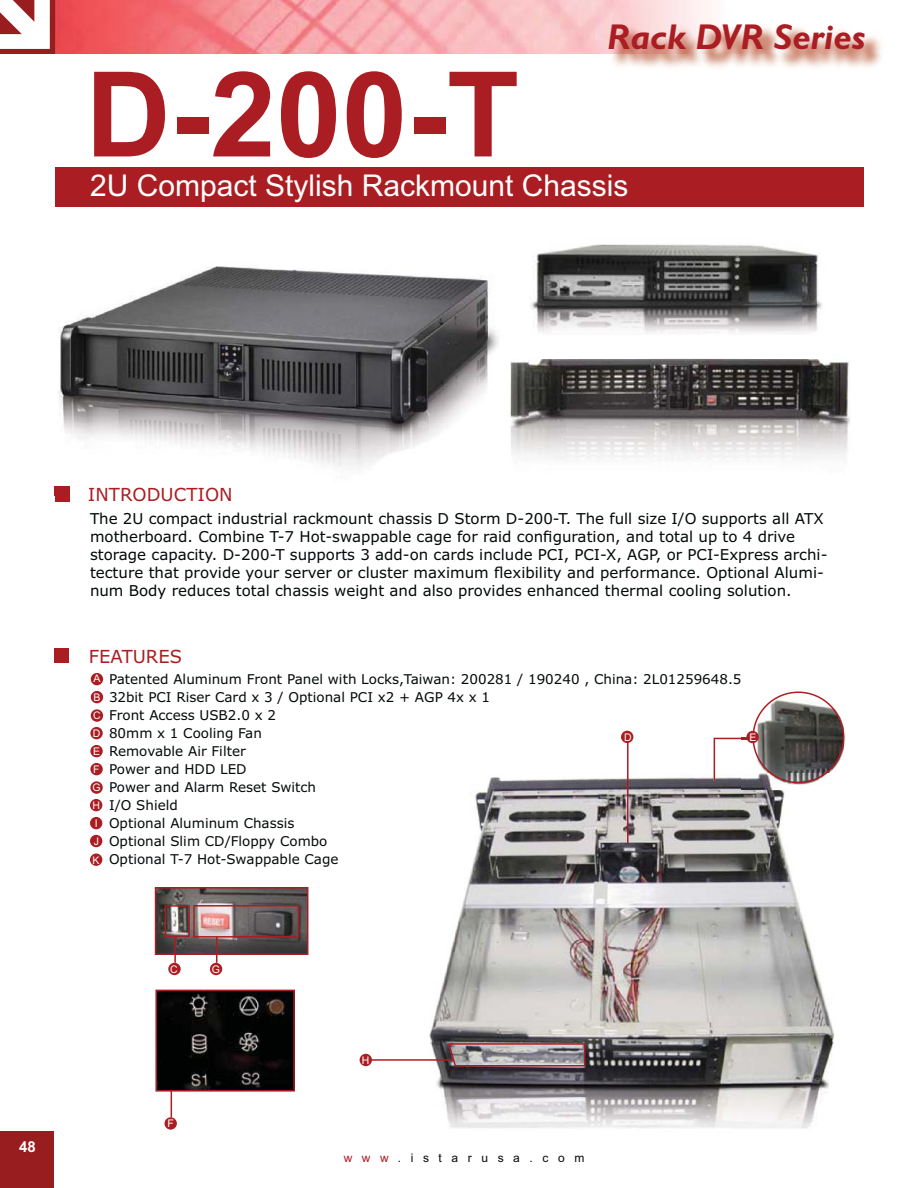
<style>
.page{position:relative;width:918px;height:1188px;background:#fff}
.page>*{position:absolute;margin:0;border:0;box-sizing:border-box;transform-origin:0 0}
.t1{font:700 118.2px "Arial";color:#aa1e23}
.t2{font:italic 700 36px "Gill Sans";color:#aa1e23}
.t3{font:30px "Arial";color:#fff}
.t4{font:18px "Verdana";color:#aa1e23}
.t5{font:15px/18px "Verdana";color:#040909}
.t6{font:700 15px "Arial";color:#fff}
.t7{font:13.5px/18px "Verdana";color:#040909}
.t8{font:12px "Arial";letter-spacing:.8em;color:#040909}
.t9{font:10.5px/18px "Arial";color:#fff;text-align:justify}
.s1{color:#aa1e23}
</style>
<div class="page">
<div style="left:0;top:1132px;width:53px;height:56px;background:#981d1f"></div>
<div style="left:55px;top:167px;width:808px;height:40px;background:#aa1e23"></div>
<div style="left:55px;top:487px;width:14px;height:14px;background:#aa1e23"></div>
<div style="left:54px;top:648px;width:15px;height:15px;background:#aa1e23"></div>
<img style="left:55px;top:0;width:661px;height:54px">
<div style="left:0;top:0;width:55px;height:54px;background:#981d1f"></div>
<svg style="left:0;top:0;width:50px;height:49px"></svg>
<div style="left:91px;top:673px;width:12px;height:12px;background:#aa1e23;border-radius:50%"></div>
<div style="left:91px;top:691px;width:12px;height:12px;background:#aa1e23;border-radius:50%"></div>
<div style="left:90px;top:727px;width:13px;height:12px;background:#aa1e23;border-radius:50%"></div>
<div style="left:91px;top:709px;width:12px;height:13px;background:#aa1e23;border-radius:50%"></div>
<div style="left:90px;top:745px;width:13px;height:12px;background:#aa1e23;border-radius:50%"></div>
<div style="left:90px;top:763px;width:13px;height:12px;background:#aa1e23;border-radius:50%"></div>
<div style="left:90px;top:799px;width:12px;height:12px;background:#aa1e23;border-radius:50%"></div>
<svg style="left:90px;top:781px;width:13px;height:13px"></svg>
<div style="left:90px;top:817px;width:12px;height:12px;background:#aa1e23;border-radius:50%"></div>
<img style="left:610px;top:25px;width:272px;height:43px">
<div style="left:168px;top:963px;width:13px;height:12px;background:#aa1e23;border-radius:50%"></div>
<img style="left:158px;top:890px;width:147px;height:62px">
<div style="left:155px;top:887px;width:153px;height:68px;border:2px solid #aa1e23"></div>
<div style="left:165px;top:905px;width:25px;height:32px;border:2px solid #aa1e23"></div>
<hr style="left:174px;top:936px;width:2px;height:27px;background:#aa1e23">
<div style="left:193px;top:905px;width:106px;height:33px;border:2px solid #aa1e23"></div>
<div style="left:210px;top:963px;width:12px;height:12px;background:#aa1e23;border-radius:50%"></div>
<svg style="left:216px;top:937px;width:1px;height:26px"></svg>
<img style="left:158px;top:993px;width:134px;height:96px">
<div style="left:155px;top:990px;width:140px;height:102px;border:2px solid #aa1e23"></div>
<div style="left:165px;top:1117px;width:12px;height:13px;background:#aa1e23;border-radius:50%"></div>
<svg style="left:171px;top:1091px;width:1px;height:26px"></svg>
<div style="left:90px;top:835px;width:12px;height:12px;background:#aa1e23;border-radius:50%"></div>
<div style="left:90px;top:854px;width:12px;height:12px;background:#aa1e23;border-radius:50%"></div>
<img style="left:54px;top:266px;width:444px;height:229px">
<img style="left:55px;top:487px;width:14px;height:8px">
<img style="left:89px;top:488px;width:142px;height:7px">
<img style="left:510px;top:359px;width:340px;height:100px">
<img style="left:531px;top:244px;width:291px;height:115px">
<img style="left:359px;top:774px;width:476px;height:355px">
<hr style="left:627px;top:741px;width:2px;height:102px;background:#aa1e23">
<div style="left:621px;top:731px;width:12px;height:12px;background:#aa1e23;border-radius:50%"></div>
<div style="left:360px;top:1054px;width:12px;height:12px;background:#aa1e23;border-radius:50%"></div>
<hr style="left:371px;top:1059px;width:83px;height:2px;background:#aa1e23">
<svg style="left:447px;top:1042px;width:139px;height:25px;background:#a18d91"></svg>
<img style="left:742px;top:692px;width:104px;height:98px">
<svg style="left:714px;top:738px;width:40px;height:43px"></svg>
<div style="left:752px;top:692px;width:92px;height:91px;border:2px solid #aa1e23;border-radius:50%"></div>
<div style="left:746px;top:731px;width:13px;height:12px;background:#aa1e23;border-radius:50%"></div>
<h1 class="t1" style="left:86px;top:72px;width:435px">D-200-T</h1>
<h2 class="t2" style="left:607px;top:24px;width:260px">Rack DVR Series</h2>
<h3 class="t3" style="left:90px;top:174px;width:540px">2U Compact Stylish Rackmount Chassis</h3>
<p class="t6" style="left:19px;top:1142px;width:18px">48</p>
<p class="t4" style="left:88px;top:488px;width:146px">INTRODUCTION</p>
<p class="t5" style="left:90px;top:510px;width:739px">The 2U compact industrial rackmount chassis D Storm D-200-T. The full size I/O supports all ATX motherboard. Combine T-7 Hot-swappable cage for raid configuration, and total up to 4 drive storage capacity. D-200-T supports 3 add-on cards include PCI, PCI-X, AGP, or PCI-Express archi&shy;tecture that provide your server or cluster maximum flexibility and performance. Optional Alumi&shy;num Body reduces total chassis weight and also provides enhanced thermal cooling solution.</p>
<p class="t4" style="left:89px;top:649px;width:95px">FEATURES</p>
<p class="t9" style="left:92px;top:671px;width:10px">A B C D E F G H I</p>
<p class="t9" style="left:92px;top:833px;width:9px;line-height:18.6px">J<br>K</p>
<p class="t7" style="left:109px;top:671px;width:634px">Patented Aluminum Front Panel with Locks,Taiwan: 200281 / 190240 , China: 2L01259648.5<br>32bit PCI Riser Card x 3 / Optional PCI x2 + AGP 4x x 1<br>Front Access USB2.0 x 2<br>80mm x 1 Cooling Fan<br>Removable Air Filter<br>Power and HDD LED<br>Power and Alarm Reset Switch<br>I/O Shield<br>Optional Aluminum Chassis<br>Optional Slim CD/Floppy Combo<br>Optional T-7 Hot-Swappable Cage</p>
<p class="t9" style="left:624px;top:729px;width:9px">D</p>
<p class="t9" style="left:749px;top:729px;width:9px">E</p>
<p class="t9" style="left:170px;top:961px;width:9px">C</p>
<p class="t9" style="left:212px;top:961px;width:10px">G</p>
<p class="t9" style="left:167px;top:1116px;width:8px">F</p>
<p class="t9" style="left:362px;top:1052px;width:9px">H</p>
<p class="t8" style="left:344px;top:1154px;width:242px"><span class="s1">www</span>.istarusa.com</p>
</div>
